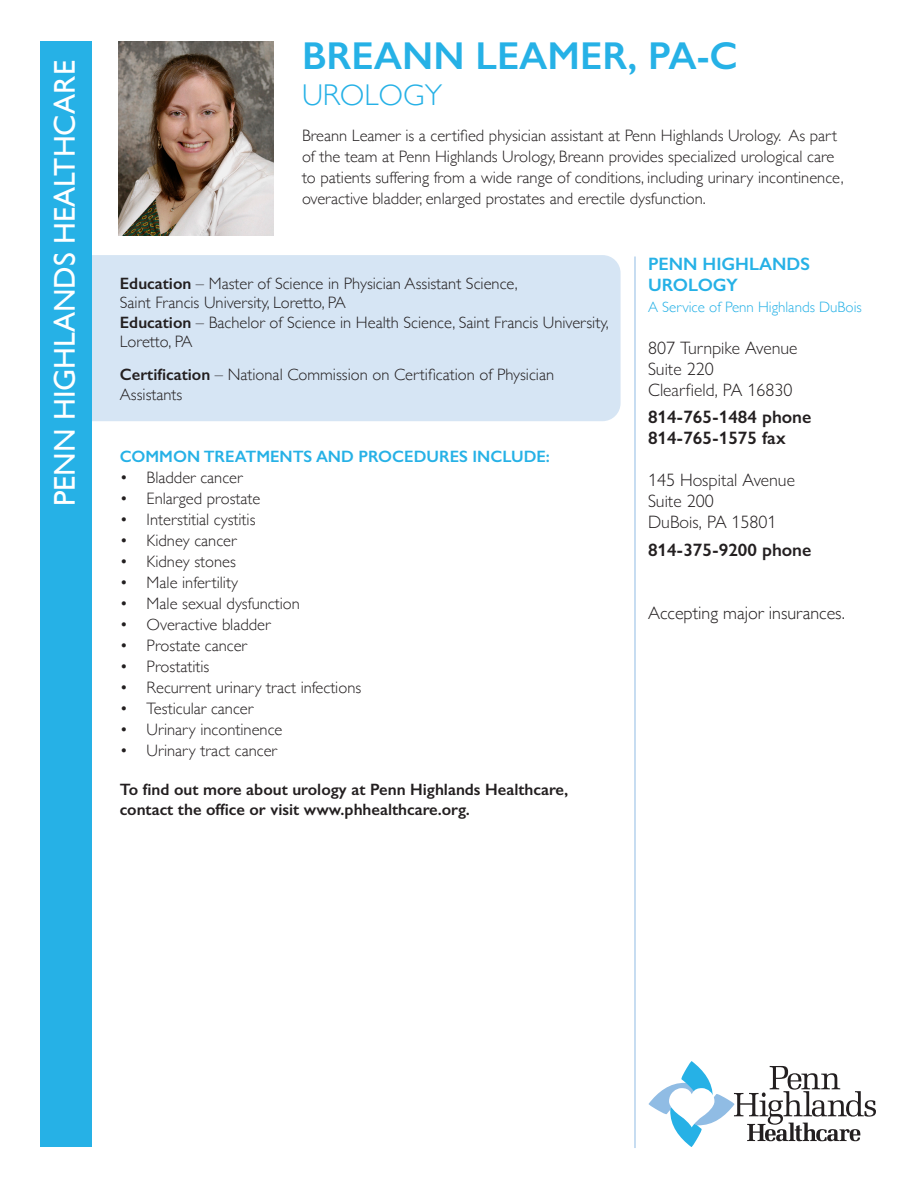
<style>
.page{position:relative;width:918px;height:1188px;background:#fff}
.page>*{position:absolute;margin:0;border:0;box-sizing:border-box;transform-origin:0 0}
.t1{font:600 39px "Gill Sans";color:#26b1e6}
.t2{font:30px "Gill Sans";color:#fff}
.t3{font:300 30px "Gill Sans";color:#26b1e6}
.t4{font:300 18px "Gill Sans Nova";color:#231f20}
.t5{font:600 18px "Gill Sans Nova";color:#231f20}
.t6{font:300 18px "Gill Sans";color:#231f20}
.t7{font:600 18px "Gill Sans";color:#26b1e6}
.t8{font:300 16.5px/19.5px "Gill Sans";color:#231f20}
.t9{font:600 16.5px/19.5px "Gill Sans";color:#231f20}
.t10{font:600 16.5px "Gill Sans";color:#26b1e6}
.t11{font:300 15px "Gill Sans";color:#26b1e6}
.s1{font-weight:600}
</style>
<div class="page">
<img style="left:119px;top:41px;width:154px;height:194px">
<div style="left:59px;top:255px;width:562px;height:166px;background:#d6e5f4;border-radius:18px"></div>
<div style="left:41px;top:41px;width:51px;height:1106px;background:#26b1e6"></div>
<hr style="left:635px;top:256px;width:1px;height:892px;background:#90bce4">
<svg style="left:648px;top:1061px;width:228px;height:86px"></svg>
<p class="t2" style="left:47px;top:506px;width:447px;rotate:-90deg">PENN HIGHLANDS HEALTHCARE</p>
<p class="t1" style="left:302px;top:33px;width:437px">BREANN LEAMER, PA-C</p>
<p class="t3" style="left:302px;top:72px;width:142px">UROLOGY</p>
<p class="t8" style="left:302px;top:124px;width:543px;line-height:21px">Breann Leamer is a certified physician assistant at Penn Highlands Urology. As part of the team at Penn Highlands Urology, Breann provides specialized urological care to patients suffering from a wide range of conditions, including urinary incontinence, overactive bladder, enlarged prostates and erectile dysfunction.</p>
<p class="t8" style="left:120px;top:273px;width:400px"><span class="s1">Education</span> – Master of Science in Physician Assistant Science,<br>Saint Francis University, Loretto, PA</p>
<p class="t8" style="left:120px;top:312px;width:490px"><span class="s1">Education</span> – Bachelor of Science in Health Science, Saint Francis University,<br>Loretto, PA</p>
<p class="t8" style="left:120px;top:364px;width:436px"><span class="s1">Certification</span> – National Commission on Certification of Physician<br>Assistants</p>
<p class="t10" style="left:120px;top:447px;width:432px">COMMON TREATMENTS AND PROCEDURES INCLUDE:</p>
<p class="t8" style="left:120px;top:467px;width:125px">• Bladder cancer</p>
<p class="t8" style="left:120px;top:488px;width:142px">• Enlarged prostate</p>
<p class="t8" style="left:120px;top:509px;width:137px">• Interstitial cystitis</p>
<p class="t8" style="left:120px;top:530px;width:119px">• Kidney cancer</p>
<p class="t8" style="left:120px;top:551px;width:118px">• Kidney stones</p>
<p class="t8" style="left:120px;top:572px;width:120px">• Male infertility</p>
<p class="t8" style="left:120px;top:593px;width:182px">• Male sexual dysfunction</p>
<p class="t8" style="left:120px;top:614px;width:152px">• Overactive bladder</p>
<p class="t8" style="left:120px;top:635px;width:129px">• Prostate cancer</p>
<p class="t8" style="left:120px;top:656px;width:91px">• Prostatitis</p>
<p class="t8" style="left:120px;top:677px;width:243px">• Recurrent urinary tract infections</p>
<p class="t8" style="left:120px;top:698px;width:135px">• Testicular cancer</p>
<p class="t8" style="left:120px;top:719px;width:164px">• Urinary incontinence</p>
<p class="t8" style="left:120px;top:740px;width:159px">• Urinary tract cancer</p>
<p class="t9" style="left:120px;top:780px;width:450px">To find out more about urology at Penn Highlands Healthcare, contact the office or visit www.phhealthcare.org.</p>
<p class="t7" style="left:648px;top:253px;width:164px">PENN HIGHLANDS</p>
<p class="t7" style="left:648px;top:274px;width:92px">UROLOGY</p>
<p class="t11" style="left:648px;top:295px;width:215px">A Service of Penn Highlands DuBois</p>
<p class="t4" style="left:648px;top:336px;width:151px">807 Turnpike Avenue</p>
<p class="t4" style="left:648px;top:357px;width:67px">Suite 220</p>
<p class="t4" style="left:648px;top:378px;width:146px">Clearfield, PA 16830</p>
<p class="t5" style="left:648px;top:406px;width:165px">814-765-1484 phone</p>
<p class="t5" style="left:648px;top:427px;width:139px">814-765-1575 fax</p>
<p class="t4" style="left:648px;top:469px;width:148px">145 Hospital Avenue</p>
<p class="t4" style="left:648px;top:490px;width:67px">Suite 200</p>
<p class="t4" style="left:648px;top:511px;width:130px">DuBois, PA 15801</p>
<p class="t5" style="left:648px;top:539px;width:165px">814-375-9200 phone</p>
<p class="t6" style="left:648px;top:599px;width:198px">Accepting major insurances.</p>
</div>
